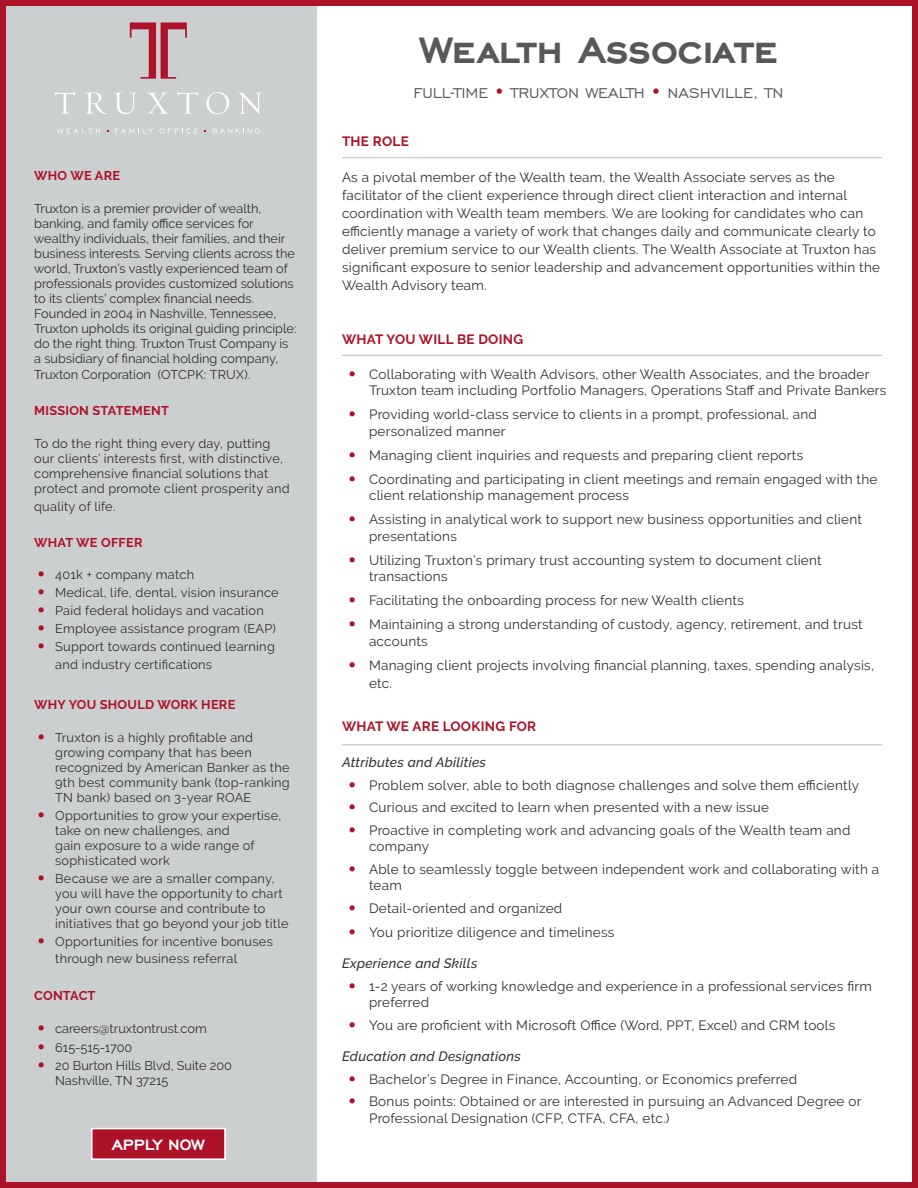
<style>
.page{position:relative;width:918px;height:1188px;background:#fff}
.page>*{position:absolute;margin:0;border:0;box-sizing:border-box;transform-origin:0 0}
.t1{font:700 48px "Engravers Gothic";color:#57585a}
.t2{font:700 19.5px "Engravers Gothic";color:#fff}
.t3{font:18px "Engravers Gothic BT";color:#57585a}
.t4{font:13.5px/16.5px "Raleway";letter-spacing:.02em;color:#312f30}
.t5{font:italic 500 13.5px "Raleway";letter-spacing:.02em;color:#312f30}
.t6{font:700 13.5px "Raleway";letter-spacing:.02em;color:#ae1229}
.t7{font:12.75px/15px "Raleway";letter-spacing:.015em;color:#312f30}
.t8{font:700 12.75px "Raleway";letter-spacing:.02em;color:#ae1229}
.s1{font-family:"Calibri";font-size:16.5px;color:#ae1229}
.s2{color:#ae1229}
</style>
<div class="page">
<div style="left:0;top:0;width:317px;height:1188px;background:#cccfd0"></div>
<hr style="left:342px;top:744px;width:540px;height:2px;background:#cccfd0">
<hr style="left:342px;top:355px;width:540px;height:1px;background:#cccfd0">
<hr style="left:342px;top:157px;width:540px;height:1px;background:#cccfd0">
<div style="left:0;top:0;width:918px;height:1188px;border:6px solid #ae1229"></div>
<div style="left:92px;top:1129px;width:133px;height:30px;background:#ae1229"></div>
<div style="left:91px;top:1128px;width:135px;height:32px;border:2px solid #fff"></div>
<svg style="left:54px;top:92px;width:21px;height:22px"></svg>
<svg style="left:85px;top:92px;width:22px;height:22px"></svg>
<svg style="left:114px;top:92px;width:23px;height:22px"></svg>
<svg style="left:147px;top:92px;width:22px;height:22px"></svg>
<svg style="left:177px;top:92px;width:21px;height:22px"></svg>
<svg style="left:206px;top:92px;width:23px;height:22px"></svg>
<svg style="left:238px;top:92px;width:24px;height:22px"></svg>
<svg style="left:130px;top:22px;width:57px;height:57px"></svg>
<svg style="left:57px;top:129px;width:43px;height:4px"></svg>
<svg style="left:115px;top:129px;width:37px;height:4px"></svg>
<svg style="left:159px;top:128px;width:39px;height:5px"></svg>
<svg style="left:213px;top:128px;width:46px;height:5px"></svg>
<p class="t8" style="left:34px;top:168px;width:87px">WHO WE ARE</p>
<p class="t7" style="left:34px;top:201px;width:264px">Truxton is a premier provider of wealth, banking, and family office services for wealthy individuals, their families, and their business interests. Serving clients across the world, Truxton’s vastly experienced team of professionals provides customized solutions to its clients’ complex financial needs.<br>Founded in 2004 in Nashville, Tennessee, Truxton upholds its original guiding principle: do the right thing. Truxton Trust Company is a subsidiary of financial holding company,</p>
<p class="t7" style="left:34px;top:367px;width:218px">Truxton Corporation (OTCPK: TRUX).</p>
<p class="t8" style="left:34px;top:403px;width:136px">MISSION STATEMENT</p>
<p class="t7" style="left:34px;top:436px;width:257px">To do the right thing every day, putting our clients’ interests first, with distinctive, comprehensive financial solutions that protect and promote client prosperity and</p>
<p class="t7" style="left:34px;top:499px;width:83px">quality of life.</p>
<p class="t8" style="left:34px;top:535px;width:110px">WHAT WE OFFER</p>
<p class="t7" style="left:37px;top:567px;width:158px"><span class="s1">•</span> 401k + company match</p>
<p class="t7" style="left:37px;top:585px;width:243px"><span class="s1">•</span> Medical, life, dental, vision insurance</p>
<p class="t7" style="left:37px;top:603px;width:228px"><span class="s1">•</span> Paid federal holidays and vacation</p>
<p class="t7" style="left:37px;top:621px;width:240px"><span class="s1">•</span> Employee assistance program (EAP)</p>
<p class="t7" style="left:55px;top:637px;width:221px;line-height:18px;text-indent:-18px"><span class="s1">•</span> Support towards continued learning and industry certifications</p>
<p class="t8" style="left:34px;top:697px;width:203px">WHY YOU SHOULD WORK HERE</p>
<p class="t7" style="left:55px;top:730px;width:236px;text-indent:-18px"><span class="s1">•</span> Truxton is a highly profitable and growing company that has been recognized by American Banker as the 9th best community bank (top-ranking TN bank) based on 3-year ROAE</p>
<p class="t7" style="left:55px;top:808px;width:228px;text-indent:-18px"><span class="s1">•</span> Opportunities to grow your expertise, take on new challenges, and<br>gain exposure to a wide range of sophisticated work</p>
<p class="t7" style="left:55px;top:871px;width:235px;text-indent:-18px"><span class="s1">•</span> Because we are a smaller company, you will have the opportunity to chart your own course and contribute to initiatives that go beyond your job title</p>
<p class="t7" style="left:55px;top:933px;width:219px;line-height:16.5px;text-indent:-18px"><span class="s1">•</span> Opportunities for incentive bonuses through new business referral</p>
<p class="t8" style="left:34px;top:988px;width:63px">CONTACT</p>
<p class="t7" style="left:37px;top:1021px;width:171px"><span class="s1">•</span> careers@truxtontrust.com</p>
<p class="t7" style="left:37px;top:1040px;width:97px"><span class="s1">•</span> 615-515-1700</p>
<p class="t7" style="left:55px;top:1058px;width:178px;text-indent:-18px"><span class="s1">•</span> 20 Burton Hills Blvd, Suite 200<br>Nashville, TN 37215</p>
<p class="t2" style="left:112px;top:1134px;width:94px">APPLY NOW</p>
<p class="t1" style="left:420px;top:24px;width:358px">Wealth Associate</p>
<p class="t3" style="left:414px;top:83px;width:371px">FULL-TIME <span class="s2">•</span> TRUXTON WEALTH <span class="s2">•</span> NASHVILLE, TN</p>
<p class="t6" style="left:342px;top:134px;width:68px">THE ROLE</p>
<p class="t4" style="left:342px;top:168px;width:540px;line-height:18px">As a pivotal member of the Wealth team, the Wealth Associate serves as the facilitator of the client experience through direct client interaction and internal coordination with Wealth team members. We are looking for candidates who can efficiently manage a variety of work that changes daily and communicate clearly to deliver premium service to our Wealth clients. The Wealth Associate at Truxton has significant exposure to senior leadership and advancement opportunities within the Wealth Advisory team.</p>
<p class="t6" style="left:342px;top:332px;width:183px">WHAT YOU WILL BE DOING</p>
<p class="t4" style="left:369px;top:366px;width:519px;text-indent:-21px"><span class="s1">•</span> Collaborating with Wealth Advisors, other Wealth Associates, and the broader<br>Truxton team including Portfolio Managers, Operations Staff and Private Bankers</p>
<p class="t4" style="left:369px;top:406px;width:449px;text-indent:-21px"><span class="s1">•</span> Providing world-class service to clients in a prompt, professional, and personalized manner</p>
<p class="t4" style="left:348px;top:447px;width:457px"><span class="s1">•</span> Managing client inquiries and requests and preparing client reports</p>
<p class="t4" style="left:369px;top:471px;width:510px;text-indent:-21px"><span class="s1">•</span> Coordinating and participating in client meetings and remain engaged with the client relationship management process</p>
<p class="t4" style="left:369px;top:511px;width:494px;text-indent:-21px"><span class="s1">•</span> Assisting in analytical work to support new business opportunities and client presentations</p>
<p class="t4" style="left:369px;top:552px;width:454px;text-indent:-21px"><span class="s1">•</span> Utilizing Truxton’s primary trust accounting system to document client transactions</p>
<p class="t4" style="left:348px;top:592px;width:397px"><span class="s1">•</span> Facilitating the onboarding process for new Wealth clients</p>
<p class="t4" style="left:369px;top:616px;width:495px;text-indent:-21px"><span class="s1">•</span> Maintaining a strong understanding of custody, agency, retirement, and trust accounts</p>
<p class="t4" style="left:369px;top:656px;width:507px;line-height:18px;text-indent:-21px"><span class="s1">•</span> Managing client projects involving financial planning, taxes, spending analysis, etc.</p>
<p class="t6" style="left:342px;top:719px;width:196px">WHAT WE ARE LOOKING FOR</p>
<p class="t5" style="left:342px;top:755px;width:145px">Attributes and Abilities</p>
<p class="t4" style="left:348px;top:777px;width:513px"><span class="s1">•</span> Problem solver, able to both diagnose challenges and solve them efficiently</p>
<p class="t4" style="left:348px;top:799px;width:423px"><span class="s1">•</span> Curious and excited to learn when presented with a new issue</p>
<p class="t4" style="left:369px;top:822px;width:483px;text-indent:-21px"><span class="s1">•</span> Proactive in completing work and advancing goals of the Wealth team and company</p>
<p class="t4" style="left:369px;top:861px;width:512px;text-indent:-21px"><span class="s1">•</span> Able to seamlessly toggle between independent work and collaborating with a team</p>
<p class="t4" style="left:348px;top:900px;width:216px"><span class="s1">•</span> Detail-oriented and organized</p>
<p class="t4" style="left:348px;top:924px;width:268px"><span class="s1">•</span> You prioritize diligence and timeliness</p>
<p class="t5" style="left:342px;top:956px;width:137px">Experience and Skills</p>
<p class="t4" style="left:369px;top:978px;width:504px;text-indent:-21px"><span class="s1">•</span> 1-2 years of working knowledge and experience in a professional services firm preferred</p>
<p class="t4" style="left:348px;top:1017px;width:489px"><span class="s1">•</span> You are proficient with Microsoft Office (Word, PPT, Excel) and CRM tools</p>
<p class="t5" style="left:342px;top:1049px;width:180px">Education and Designations</p>
<p class="t4" style="left:348px;top:1071px;width:451px"><span class="s1">•</span> Bachelor’s Degree in Finance, Accounting, or Economics preferred</p>
<p class="t4" style="left:369px;top:1093px;width:494px;text-indent:-21px"><span class="s1">•</span> Bonus points: Obtained or are interested in pursuing an Advanced Degree or<br>Professional Designation (CFP, CTFA, CFA, etc.)</p>
</div>
